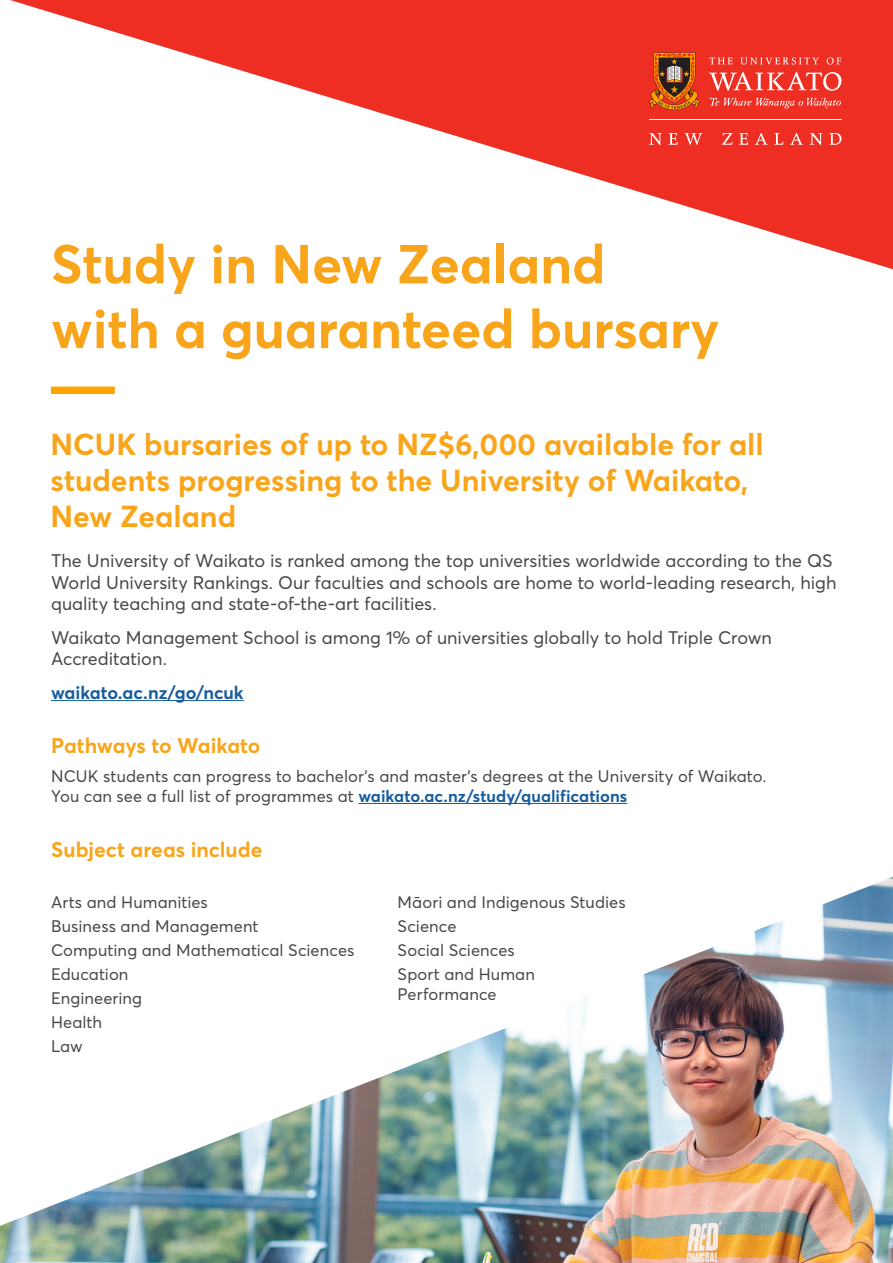
<style>
.page{position:relative;width:893px;height:1263px;background:#fff}
.page>*{position:absolute;margin:0;border:0;box-sizing:border-box;transform-origin:0 0}
.t1{font:700 54px/64.8px "Averta";color:#f9a51b}
.t2{font:700 30px/36px "Averta";color:#f9a51b}
.Paragraph_Style_1{font:700 21px "Averta";color:#f9a51b}
.t3{font:18px/21.6px "Averta";letter-spacing:-.005em;color:#464748}
.t4{font:700 18px "Averta";color:#175d9e}
.t5{font:16.5px/19.8px "Averta";letter-spacing:.005em;color:#464748}
.s1{font-weight:700;color:#175d9e}
</style>
<div class="page">
<svg style="left:10px;top:0;width:883px;height:269px"></svg>
<hr style="left:51px;top:700px;width:193px;height:1px;background:#175d9e">
<div style="left:51px;top:387px;width:64px;height:7px;background:#ffa300"></div>
<svg style="left:829px;top:133px;width:12px;height:12px"></svg>
<svg style="left:810px;top:133px;width:13px;height:12px"></svg>
<svg style="left:790px;top:133px;width:13px;height:12px"></svg>
<svg style="left:774px;top:133px;width:9px;height:12px"></svg>
<svg style="left:755px;top:133px;width:13px;height:12px"></svg>
<svg style="left:739px;top:133px;width:9px;height:12px"></svg>
<svg style="left:722px;top:133px;width:10px;height:12px"></svg>
<svg style="left:684px;top:133px;width:18px;height:12px"></svg>
<svg style="left:669px;top:133px;width:9px;height:12px"></svg>
<svg style="left:649px;top:133px;width:13px;height:12px"></svg>
<svg style="left:649px;top:52px;width:51px;height:58px;background:#af511f"></svg>
<svg style="left:709px;top:58px;width:24px;height:6px"></svg>
<svg style="left:740px;top:57px;width:79px;height:8px"></svg>
<svg style="left:827px;top:57px;width:14px;height:8px"></svg>
<svg style="left:710px;top:98px;width:131px;height:10px"></svg>
<svg style="left:709px;top:72px;width:132px;height:19px"></svg>
<hr style="left:649px;top:119px;width:192px;height:1px;background:#fff">
<img style="left:0;top:877px;width:893px;height:386px">
<hr style="left:358px;top:803px;width:269px;height:1px;background:#175d9e">
<p class="t1" style="left:51px;top:231px;width:670px">Study in New Zealand with a guaranteed bursary</p>
<p class="t2" style="left:51px;top:426px;width:715px">NCUK bursaries of up to NZ$6,000 available for all students progressing to the University of Waikato,<br>New Zealand</p>
<p class="t3" style="left:51px;top:550px;width:787px">The University of Waikato is ranked among the top universities worldwide according to the QS<br>World University Rankings. Our faculties and schools are home to world-leading research, high quality teaching and state-of-the-art facilities.</p>
<p class="t3" style="left:51px;top:626px;width:722px">Waikato Management School is among 1% of universities globally to hold Triple Crown<br>Accreditation.</p>
<p class="t4" style="left:51px;top:681px;width:194px">waikato.ac.nz/go/ncuk</p>
<p class="Paragraph_Style_1" style="left:51px;top:733px;width:211px">Pathways to Waikato</p>
<p class="t5" style="left:51px;top:766px;width:717px">NCUK students can progress to bachelor’s and master’s degrees at the University of Waikato.<br>You can see a full list of programmes at <span class="s1">waikato.ac.nz/study/qualifications</span></p>
<p class="Paragraph_Style_1" style="left:51px;top:836px;width:213px">Subject areas include</p>
<p class="t5" style="left:51px;top:892px;width:158px">Arts and Humanities</p>
<p class="t5" style="left:51px;top:916px;width:209px">Business and Management</p>
<p class="t5" style="left:51px;top:940px;width:305px">Computing and Mathematical Sciences</p>
<p class="t5" style="left:51px;top:964px;width:79px">Education</p>
<p class="t5" style="left:51px;top:988px;width:93px">Engineering</p>
<p class="t5" style="left:51px;top:1012px;width:53px">Health</p>
<p class="t5" style="left:51px;top:1036px;width:33px">Law</p>
<p class="t5" style="left:398px;top:892px;width:230px">Māori and Indigenous Studies</p>
<p class="t5" style="left:398px;top:916px;width:60px">Science</p>
<p class="t5" style="left:398px;top:940px;width:119px">Social Sciences</p>
<p class="t5" style="left:398px;top:964px;width:139px">Sport and Human<br>Performance</p>
</div>
